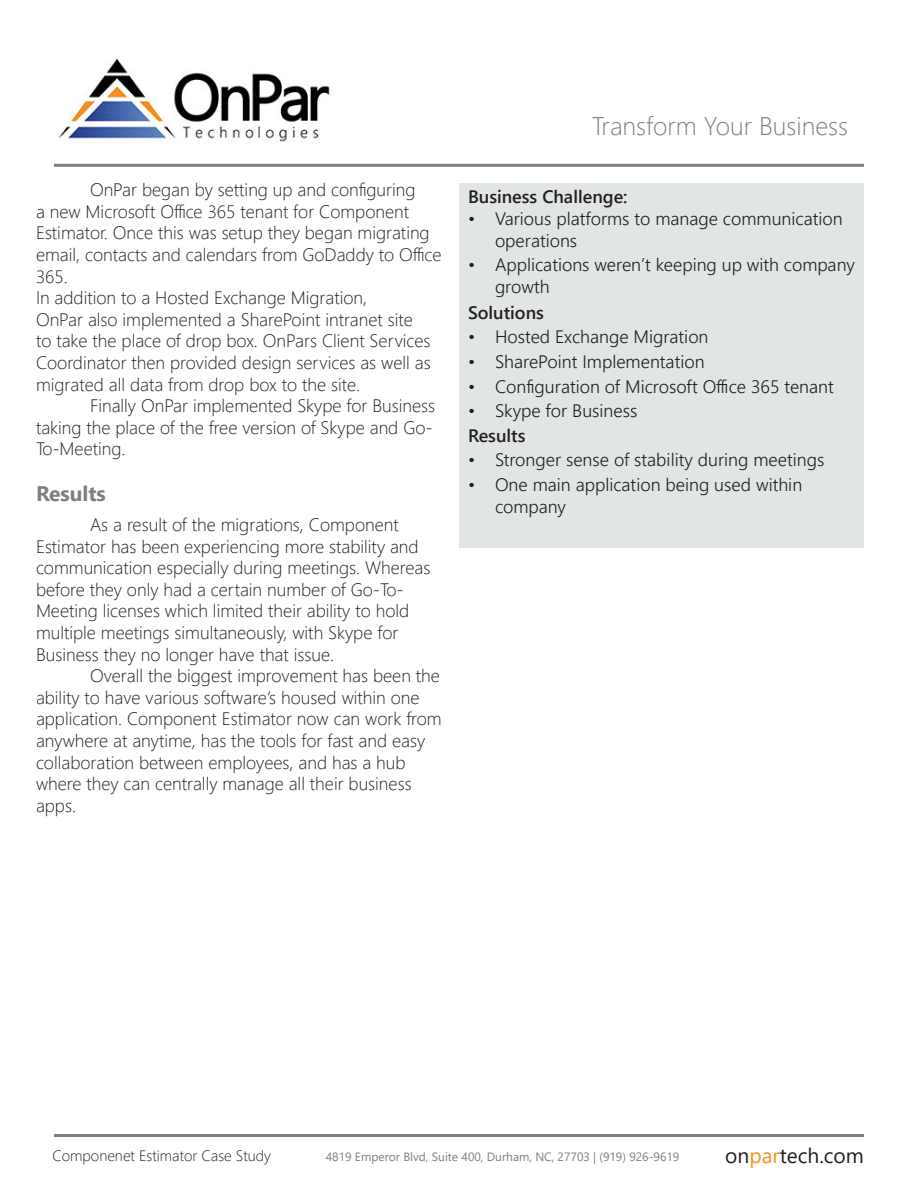
<style>
.page{position:relative;width:918px;height:1188px;background:#fff}
.page>*{position:absolute;margin:0;border:0;box-sizing:border-box;transform-origin:0 0}
.t1{font:300 25.5px "Segoe UI";color:#7d7e81}
.t2{font:21px "Segoe UI";color:#231f20}
.t3{font:700 21px "Segoe UI";color:#7d7e81}
.t4{font:300 18px/21.6px "Segoe UI";color:#231f20}
.t5{font:300 18px/21.6px "Segoe UI";color:#231f20}
.t6{font:600 18px "Segoe UI";color:#231f20}
.t7{font:300 15px "Segoe UI";color:#231f20}
.t8{font:12px "Segoe UI";color:#7d7e81}
.s1{color:#f78f1e}
</style>
<div class="page">
<img style="left:58px;top:58px;width:272px;height:84px">
<hr style="left:54px;top:164px;width:810px;height:3px;background:#7d7e81">
<div style="left:459px;top:183px;width:405px;height:364px;background:#e1e5e6"></div>
<hr style="left:54px;top:1134px;width:810px;height:3px;background:#7d7e81">
<p class="t4" style="left:36px;top:177px;width:407px;text-indent:54px">OnPar began by setting up and configuring<br>a new Microsoft Office 365 tenant for Component Estimator. Once this was setup they began migrating email, contacts and calendars from GoDaddy to Office 365.</p>
<p class="t4" style="left:36px;top:285px;width:396px">In addition to a Hosted Exchange Migration,<br>OnPar also implemented a SharePoint intranet site to take the place of drop box. OnPars Client Services Coordinator then provided design services as well as migrated all data from drop box to the site.</p>
<p class="t4" style="left:36px;top:393px;width:401px;text-indent:54px">Finally OnPar implemented Skype for Business taking the place of the free version of Skype and Go-<br>To-Meeting.</p>
<p class="t3" style="left:36px;top:474px;width:71px">Results</p>
<p class="t4" style="left:36px;top:512px;width:396px;text-indent:54px">As a result of the migrations, Component Estimator has been experiencing more stability and communication especially during meetings. Whereas before they only had a certain number of Go-To-Meeting licenses which limited their ability to hold multiple meetings simultaneously, with Skype for Business they no longer have that issue.</p>
<p class="t4" style="left:36px;top:663px;width:407px;text-indent:54px">Overall the biggest improvement has been the ability to have various software’s housed within one application. Component Estimator now can work from anywhere at anytime, has the tools for fast and easy collaboration between employees, and has a hub where they can centrally manage all their business apps.</p>
<p class="t1" style="left:592px;top:102px;width:258px">Transform Your Business</p>
<p class="t6" style="left:468px;top:180px;width:161px">Business Challenge:</p>
<p class="t5" style="left:495px;top:206px;width:349px;text-indent:-27px">• Various platforms to manage communication operations</p>
<p class="t5" style="left:495px;top:252px;width:361px;text-indent:-27px">• Applications weren’t keeping up with company growth</p>
<p class="t6" style="left:468px;top:296px;width:77px">Solutions</p>
<p class="t5" style="left:468px;top:325px;width:242px">• Hosted Exchange Migration</p>
<p class="t5" style="left:468px;top:349px;width:238px">• SharePoint Implementation</p>
<p class="t5" style="left:468px;top:374px;width:367px">• Configuration of Microsoft Office 365 tenant</p>
<p class="t5" style="left:468px;top:398px;width:171px">• Skype for Business</p>
<p class="t6" style="left:468px;top:419px;width:59px">Results</p>
<p class="t5" style="left:468px;top:448px;width:358px">• Stronger sense of stability during meetings</p>
<p class="t5" style="left:495px;top:472px;width:309px;text-indent:-27px">• One main application being used within company</p>
<p class="t7" style="left:52px;top:1142px;width:220px">Componenet Estimator Case Study</p>
<p class="t8" style="left:326px;top:1145px;width:355px">4819 Emperor Blvd, Suite 400, Durham, NC, 27703 | (919) 926-9619</p>
<p class="t2" style="left:725px;top:1136px;width:140px">on<span class="s1">par</span>tech.com</p>
</div>
